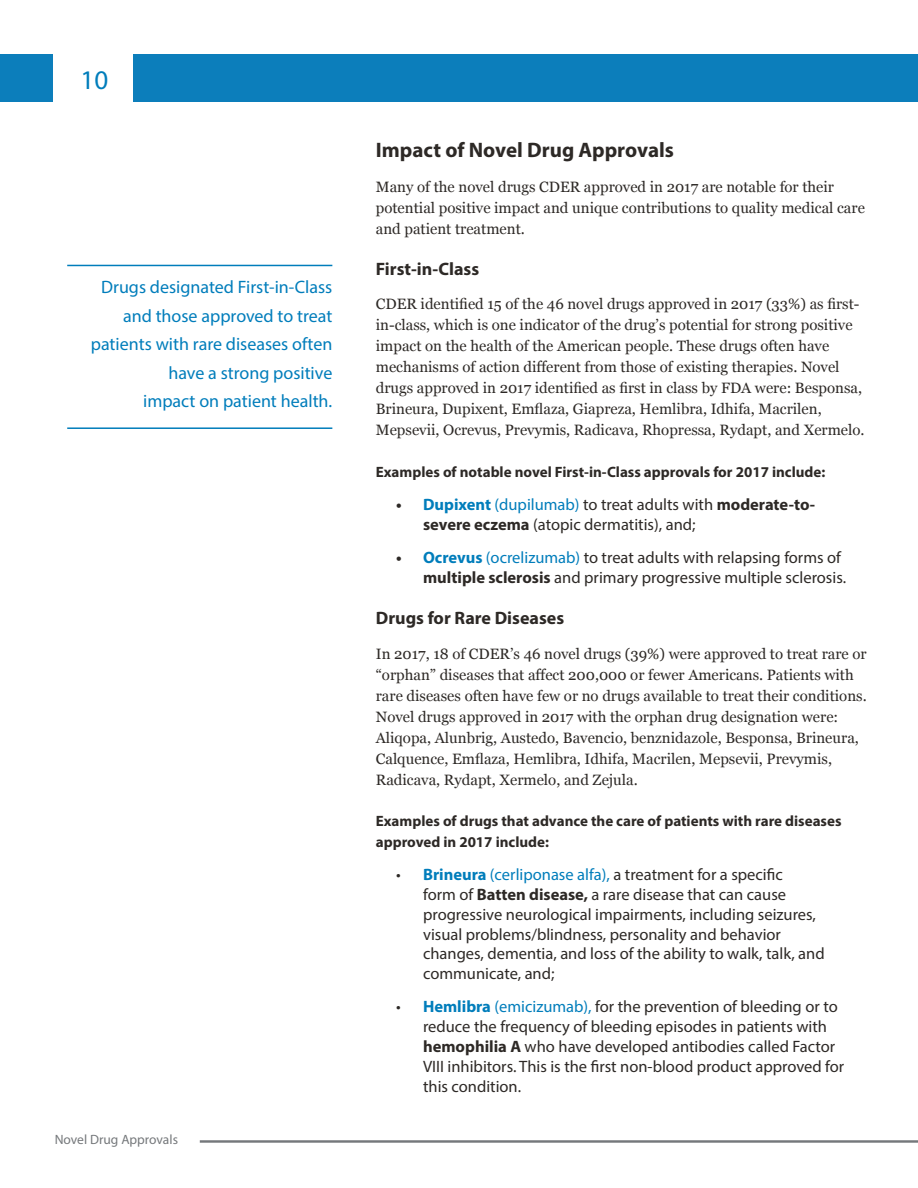
<style>
.page{position:relative;width:918px;height:1188px;background:#fff}
.page>*{position:absolute;margin:0;border:0;box-sizing:border-box;transform-origin:0 0}
.t1{font:27px "Myriad Pro";color:#007dbb}
.t2{font:700 21px "Myriad Pro";color:#2d2926}
.t3{font:18px/28.5px "Myriad Pro";color:#007dbb;text-align:right}
.t4{font:700 18px "Myriad Pro";color:#2d2926}
.t5{font:16.5px/19.8px "Myriad Pro";color:#2d2926}
.t6{font:15px/21px "Georgia";color:#2d2926}
.t7{font:700 15px/21px "Myriad Pro";color:#2d2926}
.t8{font:13.5px "Myriad Pro";color:#75787b}
.s1{font-weight:700}
.s2{font-weight:700;color:#007dbb}
.s3{color:#007dbb}
</style>
<div class="page">
<div style="left:0;top:54px;width:53px;height:48px;background:#0c7ebb"></div>
<div style="left:134px;top:54px;width:784px;height:48px;background:#0c7ebb"></div>
<hr style="left:200px;top:1140px;width:718px;height:3px;background:#75787b">
<hr style="left:67px;top:427px;width:265px;height:2px;background:#007dbb">
<hr style="left:67px;top:265px;width:265px;height:1px;background:#007dbb">
<h1 class="t1" style="left:81px;top:63px;width:29px">10</h1>
<p class="t3" style="left:91px;top:273px;width:243px">Drugs designated First-in-Class and those approved to treat patients with rare diseases often have a strong positive<br>impact on patient health.</p>
<p class="t8" style="left:55px;top:1131px;width:125px">Novel Drug Approvals</p>
<h3 class="t2" style="left:376px;top:136px;width:300px">Impact of Novel Drug Approvals</h3>
<p class="t6" style="left:376px;top:175px;width:491px">Many of the novel drugs CDER approved in 2017 are notable for their potential positive impact and unique contributions to quality medical care and patient treatment.</p>
<h4 class="t4" style="left:376px;top:257px;width:105px">First-in-Class</h4>
<p class="t6" style="left:376px;top:293px;width:490px">CDER identified 15 of the 46 novel drugs approved in 2017 (33%) as first&shy;in-class, which is one indicator of the drug’s potential for strong positive impact on the health of the American people. These drugs often have mechanisms of action different from those of existing therapies. Novel drugs approved in 2017 identified as first in class by FDA were: Besponsa, Brineura, Dupixent, Emflaza, Giapreza, Hemlibra, Idhifa, Macrilen, Mepsevii, Ocrevus, Prevymis, Radicava, Rhopressa, Rydapt, and Xermelo.</p>
<p class="t7" style="left:376px;top:461px;width:451px">Examples of notable novel First-in-Class approvals for 2017 include:</p>
<p class="t5" style="left:423px;top:494px;width:394px;text-indent:-27px"><span class="s1">•</span> <span class="s2">Dupixent</span> <span class="s3">(dupilumab)</span> to treat adults with <span class="s1">moderate-to&shy;severe eczema</span> (atopic dermatitis), and;</p>
<p class="t5" style="left:423px;top:547px;width:425px;text-indent:-27px"><span class="s1">•</span> <span class="s2">Ocrevus</span> <span class="s3">(ocrelizumab)</span> to treat adults with relapsing forms of <span class="s1">multiple sclerosis</span> and primary progressive multiple sclerosis.</p>
<h4 class="t4" style="left:376px;top:606px;width:190px">Drugs for Rare Diseases</h4>
<p class="t6" style="left:376px;top:642px;width:492px">In 2017, 18 of CDER’s 46 novel drugs (39%) were approved to treat rare or “orphan” diseases that affect 200,000 or fewer Americans. Patients with rare diseases often have few or no drugs available to treat their conditions.<br>Novel drugs approved in 2017 with the orphan drug designation were:<br>Aliqopa, Alunbrig, Austedo, Bavencio, benznidazole, Besponsa, Brineura, Calquence, Emflaza, Hemlibra, Idhifa, Macrilen, Mepsevii, Prevymis, Radicava, Rydapt, Xermelo, and Zejula.</p>
<p class="t7" style="left:376px;top:810px;width:467px">Examples of drugs that advance the care of patients with rare diseases approved in 2017 include:</p>
<p class="t5" style="left:423px;top:864px;width:403px;text-indent:-27px">• <span class="s2">Brineura</span> <span class="s3">(cerliponase alfa),</span> a treatment for a specific<br>form of <span class="s1">Batten disease,</span> a rare disease that can cause progressive neurological impairments, including seizures, visual problems/blindness, personality and behavior changes, dementia, and loss of the ability to walk, talk, and communicate, and;</p>
<p class="t5" style="left:423px;top:997px;width:423px;text-indent:-27px">• <span class="s2">Hemlibra</span> <span class="s3">(emicizumab),</span> for the prevention of bleeding or to reduce the frequency of bleeding episodes in patients with <span class="s1">hemophilia A</span> who have developed antibodies called Factor VIII inhibitors. This is the first non-blood product approved for this condition.</p>
</div>
